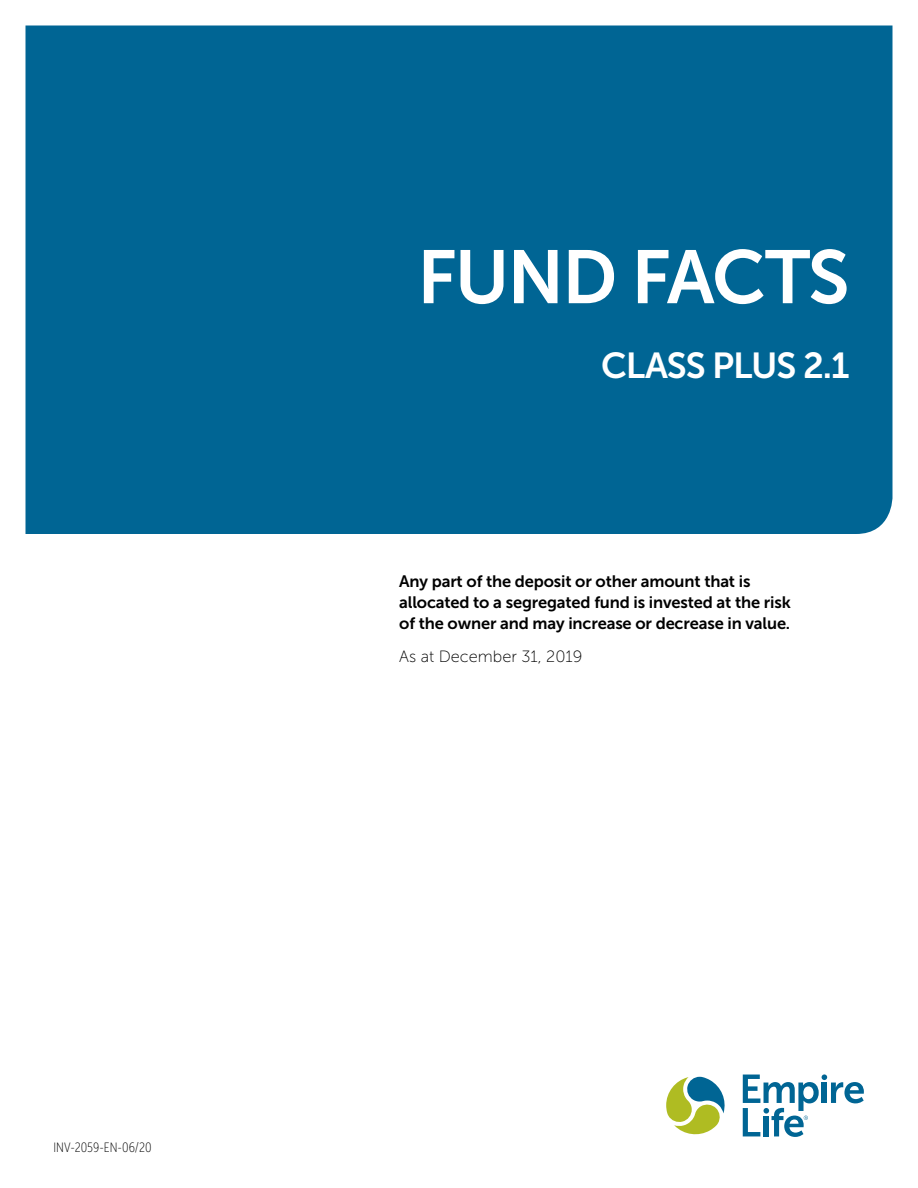
<style>
.page{position:relative;width:918px;height:1188px;background:#fff}
.page>*{position:absolute;margin:0;border:0;box-sizing:border-box;transform-origin:0 0}
.t1{font:75px "Museo Sans 700";letter-spacing:-.03em;color:#fff}
.t2{font:36px "Museo Sans 700";letter-spacing:-.03em;color:#fff}
.t3{font:16.5px/21px "Museo Sans 700";letter-spacing:-.01em;color:#000}
.t4{font:16.35px "Museo Sans 100";color:#000}
.Foot_Note_-_Museo_Co{font:13.5px "Museo Sans Cond 100";color:#000}
</style>
<div class="page">
<div style="left:26px;top:26px;width:866px;height:508px;background:#006594"></div>
<svg style="left:666px;top:1077px;width:59px;height:58px"></svg>
<svg style="left:743px;top:1074px;width:121px;height:63px"></svg>
<p class="Foot_Note_-_Museo_Co" style="left:54px;top:1140px;width:100px">INV-2059-EN-06/20</p>
<p class="t1" style="left:417px;top:236px;width:434px">FUND FACTS</p>
<p class="t2" style="left:601px;top:346px;width:250px">CLASS PLUS 2.1</p>
<p class="t3" style="left:399px;top:571px;width:393px">Any part of the deposit or other amount that is allocated to a segregated fund is invested at the risk of the owner and may increase or decrease in value.</p>
<p class="t4" style="left:399px;top:648px;width:185px">As at December 31, 2019</p>
</div>
